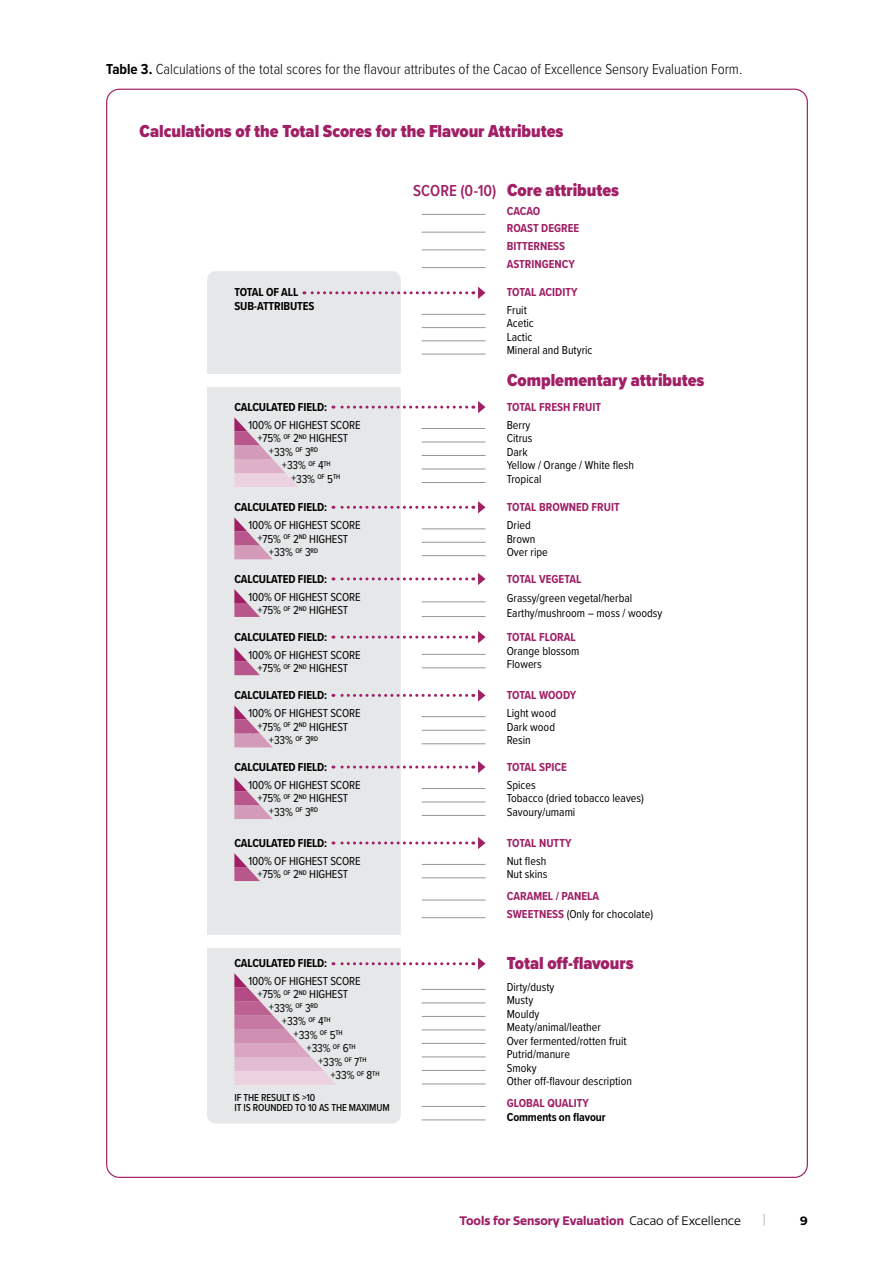
<style>
.page{position:relative;width:893px;height:1263px;background:#fff}
.page>*{position:absolute;margin:0;border:0;box-sizing:border-box;transform-origin:0 0}
.t1{font:900 18px "Proxima Nova Cond";color:#a01f65}
.t2{font:600 16.5px "Proxima Nova Cond";color:#a01f65}
.t3{font:300 15px "Proxima Nova Cond";color:#000}
.t4{font:12px/13.5px "Proxima Nova Cond";color:#000}
.t5{font:700 12px/17.7px "Proxima Nova Cond";color:#a01f65}
.t6{font:700 12px/13.5px "Proxima Nova Cond";letter-spacing:-.01em;color:#000}
.t7{font:700 12px "Quatro";color:#a01f65}
.t8{font:12px "Quatro";color:#b1b4b6}
.t9{font:700 12px "Montserrat";color:#000}
.t10{font:500 10.5px/10.5px "Proxima Nova Cond";letter-spacing:-.01em;color:#000}
.s1{font-weight:700}
.s2{font-weight:400;color:#000}
</style>
<div class="page">
<div style="left:207px;top:271px;width:194px;height:852px;background:#e6e7e8;border-radius:9px"></div>
<hr style="left:422px;top:667px;width:63px;height:1px;background:#939598">
<hr style="left:422px;top:249px;width:63px;height:1px;background:#939598">
<hr style="left:422px;top:267px;width:63px;height:1px;background:#939598">
<hr style="left:422px;top:232px;width:63px;height:1px;background:#939598">
<hr style="left:422px;top:214px;width:63px;height:1px;background:#939598">
<hr style="left:422px;top:314px;width:63px;height:1px;background:#939598">
<hr style="left:422px;top:327px;width:63px;height:1px;background:#939598">
<hr style="left:422px;top:340px;width:63px;height:1px;background:#939598">
<hr style="left:422px;top:354px;width:63px;height:1px;background:#939598">
<hr style="left:421px;top:428px;width:64px;height:1px;background:#939598">
<hr style="left:422px;top:482px;width:63px;height:1px;background:#939598">
<hr style="left:422px;top:455px;width:63px;height:1px;background:#939598">
<hr style="left:422px;top:442px;width:63px;height:1px;background:#939598">
<hr style="left:422px;top:469px;width:63px;height:1px;background:#939598">
<svg style="left:234px;top:417px;width:64px;height:70px"></svg>
<hr style="left:422px;top:989px;width:63px;height:1px;background:#939598">
<hr style="left:422px;top:1043px;width:63px;height:1px;background:#939598">
<hr style="left:422px;top:1016px;width:63px;height:1px;background:#939598">
<hr style="left:422px;top:1070px;width:63px;height:1px;background:#939598">
<hr style="left:422px;top:1002px;width:63px;height:1px;background:#939598">
<hr style="left:422px;top:1056px;width:63px;height:1px;background:#939598">
<hr style="left:422px;top:1029px;width:63px;height:1px;background:#939598">
<hr style="left:422px;top:1083px;width:63px;height:1px;background:#939598">
<hr style="left:422px;top:1106px;width:63px;height:1px;background:#939598">
<hr style="left:422px;top:1119px;width:63px;height:1px;background:#939598">
<svg style="left:234px;top:973px;width:102px;height:112px"></svg>
<hr style="left:422px;top:601px;width:63px;height:1px;background:#939598">
<hr style="left:422px;top:654px;width:63px;height:1px;background:#939598">
<hr style="left:422px;top:616px;width:63px;height:1px;background:#939598">
<svg style="left:234px;top:589px;width:26px;height:28px"></svg>
<svg style="left:234px;top:647px;width:26px;height:28px"></svg>
<hr style="left:422px;top:528px;width:63px;height:1px;background:#939598">
<hr style="left:422px;top:555px;width:63px;height:1px;background:#939598">
<hr style="left:422px;top:542px;width:63px;height:1px;background:#939598">
<svg style="left:234px;top:517px;width:38px;height:42px"></svg>
<hr style="left:422px;top:788px;width:63px;height:1px;background:#939598">
<hr style="left:422px;top:815px;width:63px;height:1px;background:#939598">
<hr style="left:422px;top:802px;width:63px;height:1px;background:#939598">
<svg style="left:234px;top:777px;width:39px;height:42px"></svg>
<svg style="left:234px;top:853px;width:26px;height:28px"></svg>
<hr style="left:422px;top:716px;width:63px;height:1px;background:#939598">
<hr style="left:422px;top:743px;width:63px;height:1px;background:#939598">
<hr style="left:422px;top:730px;width:63px;height:1px;background:#939598">
<svg style="left:234px;top:705px;width:38px;height:42px"></svg>
<svg style="left:473px;top:401px;width:12px;height:12px"></svg>
<svg style="left:333px;top:406px;width:134px;height:3px"></svg>
<svg style="left:473px;top:287px;width:12px;height:12px"></svg>
<svg style="left:304px;top:291px;width:163px;height:3px"></svg>
<svg style="left:473px;top:501px;width:12px;height:12px"></svg>
<svg style="left:333px;top:506px;width:134px;height:3px"></svg>
<svg style="left:473px;top:573px;width:12px;height:12px"></svg>
<svg style="left:333px;top:577px;width:134px;height:3px"></svg>
<svg style="left:473px;top:631px;width:12px;height:12px"></svg>
<svg style="left:333px;top:636px;width:134px;height:3px"></svg>
<svg style="left:473px;top:689px;width:12px;height:12px"></svg>
<svg style="left:333px;top:694px;width:134px;height:3px"></svg>
<svg style="left:473px;top:761px;width:12px;height:12px"></svg>
<svg style="left:333px;top:765px;width:134px;height:3px"></svg>
<svg style="left:473px;top:837px;width:12px;height:12px"></svg>
<svg style="left:333px;top:841px;width:134px;height:3px"></svg>
<svg style="left:473px;top:957px;width:12px;height:13px"></svg>
<svg style="left:333px;top:962px;width:134px;height:3px"></svg>
<div style="left:173px;top:374px;width:262px;height:12px;background:#fff"></div>
<div style="left:173px;top:936px;width:262px;height:12px;background:#fff"></div>
<hr style="left:422px;top:917px;width:63px;height:1px;background:#939598">
<hr style="left:422px;top:864px;width:63px;height:1px;background:#939598">
<hr style="left:422px;top:900px;width:63px;height:1px;background:#939598">
<hr style="left:422px;top:877px;width:63px;height:1px;background:#939598">
<p class="t3" style="left:106px;top:58px;width:637px"><span class="s1">Table 3.</span> Calculations of the total scores for the flavour attributes of the Cacao of Excellence Sensory Evaluation Form.</p>
<h1 class="t1" style="left:140px;top:118px;width:425px">Calculations of the Total Scores for the Flavour Attributes</h1>
<p class="t6" style="left:234px;top:285px;width:82px">TOTAL OF ALL<br>SUB-ATTRIBUTES</p>
<p class="t6" style="left:234px;top:400px;width:94px">CALCULATED FIELD:</p>
<p class="t4" style="left:248px;top:418px;width:114px">100% OF HIGHEST SCORE</p>
<p class="t4" style="left:257px;top:431px;width:92px">+75% <sup>OF</sup> 2<sup>ND</sup> HIGHEST</p>
<p class="t4" style="left:269px;top:445px;width:51px">+33% <sup>OF</sup> 3<sup>RD</sup></p>
<p class="t4" style="left:282px;top:458px;width:50px">+33% <sup>OF</sup> 4<sup>TH</sup></p>
<p class="t4" style="left:291px;top:472px;width:51px">+33% <sup>OF</sup> 5<sup>TH</sup></p>
<p class="t6" style="left:234px;top:500px;width:94px">CALCULATED FIELD:</p>
<p class="t4" style="left:248px;top:518px;width:114px">100% OF HIGHEST SCORE</p>
<p class="t4" style="left:257px;top:531px;width:92px">+75% <sup>OF</sup> 2<sup>ND</sup> HIGHEST</p>
<p class="t4" style="left:269px;top:545px;width:51px">+33% <sup>OF</sup> 3<sup>RD</sup></p>
<p class="t6" style="left:234px;top:572px;width:94px">CALCULATED FIELD:</p>
<p class="t4" style="left:248px;top:589px;width:114px;text-align:center">100% OF HIGHEST SCORE +75% <sup>OF</sup> 2<sup>ND</sup> HIGHEST</p>
<p class="t6" style="left:234px;top:630px;width:94px">CALCULATED FIELD:</p>
<p class="t4" style="left:248px;top:648px;width:114px;text-align:center">100% OF HIGHEST SCORE +75% <sup>OF</sup> 2<sup>ND</sup> HIGHEST</p>
<p class="t6" style="left:234px;top:688px;width:94px">CALCULATED FIELD:</p>
<p class="t4" style="left:248px;top:706px;width:114px">100% OF HIGHEST SCORE</p>
<p class="t4" style="left:257px;top:719px;width:92px">+75% <sup>OF</sup> 2<sup>ND</sup> HIGHEST</p>
<p class="t4" style="left:269px;top:733px;width:51px">+33% <sup>OF</sup> 3<sup>RD</sup></p>
<p class="t6" style="left:234px;top:760px;width:94px">CALCULATED FIELD:</p>
<p class="t4" style="left:248px;top:777px;width:114px">100% OF HIGHEST SCORE</p>
<p class="t4" style="left:257px;top:791px;width:92px">+75% <sup>OF</sup> 2<sup>ND</sup> HIGHEST</p>
<p class="t4" style="left:269px;top:804px;width:51px">+33% <sup>OF</sup> 3<sup>RD</sup></p>
<p class="t6" style="left:234px;top:836px;width:94px">CALCULATED FIELD:</p>
<p class="t4" style="left:248px;top:853px;width:114px;text-align:center">100% OF HIGHEST SCORE +75% <sup>OF</sup> 2<sup>ND</sup> HIGHEST</p>
<p class="t6" style="left:234px;top:956px;width:94px">CALCULATED FIELD:</p>
<p class="t4" style="left:248px;top:973px;width:114px">100% OF HIGHEST SCORE</p>
<p class="t4" style="left:257px;top:987px;width:92px">+75% <sup>OF</sup> 2<sup>ND</sup> HIGHEST</p>
<p class="t4" style="left:269px;top:1000px;width:51px">+33% <sup>OF</sup> 3<sup>RD</sup></p>
<p class="t4" style="left:282px;top:1014px;width:50px">+33% <sup>OF</sup> 4<sup>TH</sup></p>
<p class="t4" style="left:293px;top:1027px;width:51px">+33% <sup>OF</sup> 5<sup>TH</sup></p>
<p class="t4" style="left:307px;top:1041px;width:51px">+33% <sup>OF</sup> 6<sup>TH</sup></p>
<p class="t4" style="left:318px;top:1054px;width:50px">+33% <sup>OF</sup> 7<sup>TH</sup></p>
<p class="t4" style="left:330px;top:1068px;width:51px">+33% <sup>OF</sup> 8<sup>TH</sup></p>
<p class="t10" style="left:234px;top:1092px;width:157px">IF THE RESULT IS &gt;10<br>IT IS ROUNDED TO 10 AS THE MAXIMUM</p>
<h2 class="t2" style="left:413px;top:178px;width:85px">SCORE (0-10)</h2>
<h1 class="t1" style="left:507px;top:177px;width:113px">Core attributes</h1>
<p class="t5" style="left:507px;top:202px;width:74px">CACAO<br>ROAST DEGREE<br>BITTERNESS<br>ASTRINGENCY</p>
<p class="t5" style="left:507px;top:283px;width:72px">TOTAL ACIDITY</p>
<p class="t4" style="left:507px;top:303px;width:87px">Fruit<br>Acetic<br>Lactic<br>Mineral and Butyric</p>
<h1 class="t1" style="left:507px;top:367px;width:199px">Complementary attributes</h1>
<p class="t5" style="left:507px;top:398px;width:96px">TOTAL FRESH FRUIT</p>
<p class="t4" style="left:507px;top:418px;width:129px">Berry<br>Citrus<br>Dark<br>Yellow / Orange / White flesh<br>Tropical</p>
<p class="t5" style="left:507px;top:498px;width:115px">TOTAL BROWNED FRUIT</p>
<p class="t4" style="left:507px;top:518px;width:43px">Dried<br>Brown<br>Over ripe</p>
<p class="t5" style="left:507px;top:570px;width:76px">TOTAL VEGETAL</p>
<p class="t4" style="left:507px;top:590px;width:157px;line-height:14.9px">Grassy/green vegetal/herbal<br>Earthy/mushroom – moss / woodsy</p>
<p class="t5" style="left:507px;top:628px;width:71px">TOTAL FLORAL</p>
<p class="t4" style="left:507px;top:643px;width:74px">Orange blossom<br>Flowers</p>
<p class="t5" style="left:507px;top:686px;width:71px">TOTAL WOODY</p>
<p class="t4" style="left:507px;top:706px;width:51px;text-align:justify">Light wood Dark wood Resin</p>
<p class="t5" style="left:507px;top:758px;width:62px">TOTAL SPICE</p>
<p class="t4" style="left:507px;top:777px;width:139px">Spices<br>Tobacco (dried tobacco leaves)<br>Savoury/umami</p>
<p class="t5" style="left:507px;top:834px;width:66px">TOTAL NUTTY</p>
<p class="t4" style="left:507px;top:853px;width:42px">Nut flesh<br>Nut skins</p>
<p class="t5" style="left:507px;top:887px;width:148px">CARAMEL / PANELA<br>SWEETNESS <span class="s2">(Only for chocolate)</span></p>
<h1 class="t1" style="left:507px;top:949px;width:128px">Total off-flavours</h1>
<p class="t4" style="left:507px;top:979px;width:127px">Dirty/dusty<br>Musty<br>Mouldy<br>Meaty/animal/leather<br>Over fermented/rotten fruit<br>Putrid/manure<br>Smoky<br>Other off-flavour description</p>
<p class="t5" style="left:507px;top:1094px;width:84px">GLOBAL QUALITY</p>
<p class="t6" style="left:507px;top:1110px;width:100px">Comments on flavour</p>
<p class="t7" style="left:459px;top:1213px;width:283px">Tools for Sensory Evaluation <span class="s2">Cacao of Excellence</span></p>
<p class="t8" style="left:763px;top:1212px;width:4px">|</p>
<p class="t9" style="left:800px;top:1212px;width:9px">9</p>
</div>
